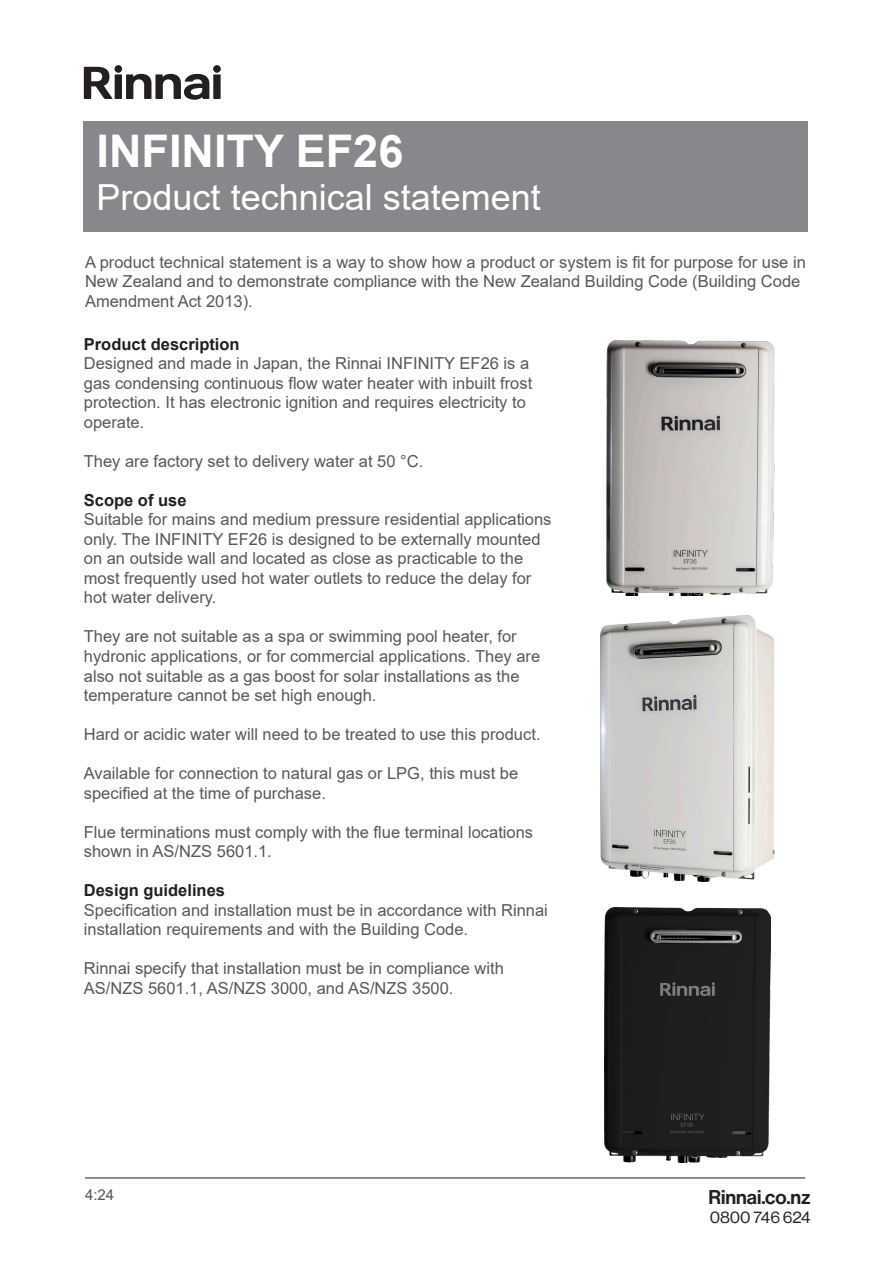
<style>
.page{position:relative;width:893px;height:1263px;background:#fff}
.page>*{position:absolute;margin:0;border:0;box-sizing:border-box;transform-origin:0 0}
.t1{font:700 45px "Arial";color:#fff}
.t2{font:36px "Arial";color:#fff}
.t3{font:19.5px "N Haas Grotesk DS Pro 65 Md";color:#231f20}
.t4{font:16.5px/19.5px "Arial";color:#57585a}
.t5{font:700 16.5px "Arial";color:#231f20}
.t6{font:16.5px "N Haas Grotesk DS Pro 55 Rg";letter-spacing:-.01em;color:#231f20}
.t7{font:15px "Arial";color:#57585a}
</style>
<div class="page">
<div style="left:115px;top:65px;width:7px;height:8px;background:#231f20;border-radius:50%"></div>
<div style="left:115px;top:74px;width:7px;height:25px;background:#231f20"></div>
<div style="left:213px;top:65px;width:8px;height:8px;background:#231f20;border-radius:50%"></div>
<div style="left:213px;top:74px;width:8px;height:25px;background:#231f20"></div>
<svg style="left:84px;top:67px;width:29px;height:32px"></svg>
<svg style="left:126px;top:73px;width:83px;height:27px"></svg>
<div style="left:84px;top:121px;width:724px;height:111px;background:#88888c"></div>
<hr style="left:85px;top:1178px;width:720px;height:1px;background:#231f20">
<img style="left:606px;top:341px;width:168px;height:255px">
<img style="left:601px;top:615px;width:173px;height:266px">
<img style="left:605px;top:908px;width:165px;height:255px">
<h1 class="t1" style="left:97px;top:119px;width:308px">INFINITY EF26</h1>
<h2 class="t2" style="left:97px;top:172px;width:446px">Product technical statement</h2>
<p class="t4" style="left:85px;top:252px;width:722px">A product technical statement is a way to show how a product or system is fit for purpose for use in<br>New Zealand and to demonstrate compliance with the New Zealand Building Code (Building Code<br>Amendment Act 2013).</p>
<p class="t5" style="left:84px;top:332px;width:157px">Product description</p>
<p class="t4" style="left:84px;top:354px;width:450px">Designed and made in Japan, the Rinnai INFINITY EF26 is a gas condensing continuous flow water heater with inbuilt frost protection. It has electronic ignition and requires electricity to operate.</p>
<p class="t4" style="left:84px;top:451px;width:341px">They are factory set to delivery water at 50 °C.</p>
<p class="t5" style="left:84px;top:488px;width:104px">Scope of use</p>
<p class="t4" style="left:84px;top:510px;width:469px">Suitable for mains and medium pressure residential applications only. The INFINITY EF26 is designed to be externally mounted on an outside wall and located as close as practicable to the most frequently used hot water outlets to reduce the delay for hot water delivery.</p>
<p class="t4" style="left:84px;top:627px;width:458px">They are not suitable as a spa or swimming pool heater, for hydronic applications, or for commercial applications. They are also not suitable as a gas boost for solar installations as the temperature cannot be set high enough.</p>
<p class="t4" style="left:84px;top:724px;width:458px">Hard or acidic water will need to be treated to use this product.</p>
<p class="t4" style="left:84px;top:763px;width:436px">Available for connection to natural gas or LPG, this must be specified at the time of purchase.</p>
<p class="t4" style="left:84px;top:822px;width:451px">Flue terminations must comply with the flue terminal locations shown in AS/NZS 5601.1.</p>
<p class="t5" style="left:84px;top:878px;width:143px">Design guidelines</p>
<p class="t4" style="left:84px;top:900px;width:466px">Specification and installation must be in accordance with Rinnai installation requirements and with the Building Code.</p>
<p class="t4" style="left:84px;top:958px;width:421px">Rinnai specify that installation must be in compliance with<br>AS/NZS 5601.1, AS/NZS 3000, and AS/NZS 3500.</p>
<p class="t7" style="left:85px;top:1184px;width:31px">4:24</p>
<p class="t3" style="left:708px;top:1185px;width:104px">Rinnai.co.nz</p>
<p class="t6" style="left:710px;top:1208px;width:102px">0800 746 624</p>
</div>
